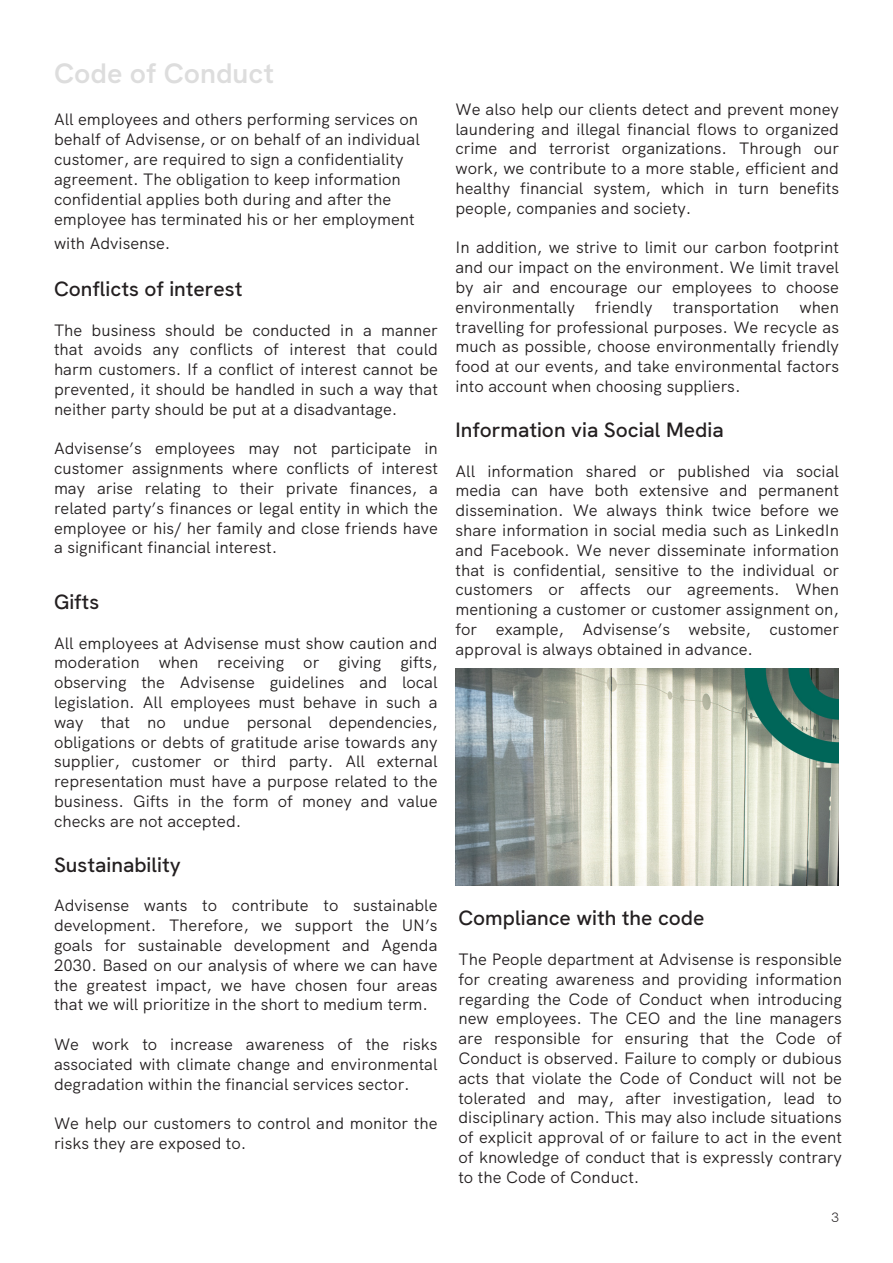
<style>
.page{position:relative;width:893px;height:1263px;background:#fff}
.page>*{position:absolute;margin:0;border:0;box-sizing:border-box;transform-origin:0 0}
.t1{font:600 28.5px "HK Grotesk";color:#ddd}
.t2{font:500 21px "HK Grotesk";color:#231f20}
.t3{font:16.5px/19.8px "HK Grotesk";color:#231f20;text-align:justify}
.t4{font:300 13.5px "HK Grotesk";color:#231f20}
</style>
<div class="page">
<img style="left:456px;top:669px;width:383px;height:217px">
<p class="t1" style="left:54px;top:55px;width:222px">Code of Conduct</p>
<p class="t3" style="left:54px;top:108px;width:367px;text-align:left">All employees and others performing services on behalf of Advisense, or on behalf of an individual customer, are required to sign a confidentiality agreement. The obligation to keep information confidential applies both during and after the employee has terminated his or her employment</p>
<p class="t3" style="left:54px;top:232px;width:118px">with Advisense.</p>
<p class="t2" style="left:54px;top:275px;width:190px">Conflicts of interest</p>
<p class="t3" style="left:54px;top:318px;width:385px">The business should be conducted in a manner that avoids any conflicts of interest that could harm customers. If a conflict of interest cannot be prevented, it should be handled in such a way that neither party should be put at a disadvantage.</p>
<p class="t3" style="left:54px;top:437px;width:385px">Advisense’s employees may not participate in customer assignments where conflicts of interest may arise relating to their private finances, a related party’s finances or legal entity in which the employee or his/ her family and close friends have a significant financial interest.</p>
<p class="t2" style="left:54px;top:588px;width:47px">Gifts</p>
<p class="t3" style="left:54px;top:631px;width:385px">All employees at Advisense must show caution and moderation when receiving or giving gifts, observing the Advisense guidelines and local legislation. All employees must behave in such a way that no undue personal dependencies, obligations or debts of gratitude arise towards any supplier, customer or third party. All external representation must have a purpose related to the business. Gifts in the form of money and value checks are not accepted.</p>
<p class="t2" style="left:54px;top:851px;width:128px">Sustainability</p>
<p class="t3" style="left:54px;top:894px;width:385px">Advisense wants to contribute to sustainable development. Therefore, we support the UN’s goals for sustainable development and Agenda 2030. Based on our analysis of where we can have the greatest impact, we have chosen four areas that we will prioritize in the short to medium term.</p>
<p class="t3" style="left:54px;top:1033px;width:385px">We work to increase awareness of the risks associated with climate change and environmental degradation within the financial services sector.</p>
<p class="t3" style="left:54px;top:1112px;width:385px">We help our customers to control and monitor the risks they are exposed to.</p>
<p class="t3" style="left:455px;top:98px;width:385px">We also help our clients detect and prevent money laundering and illegal financial flows to organized crime and terrorist organizations. Through our work, we contribute to a more stable, efficient and healthy financial system, which in turn benefits people, companies and society.</p>
<p class="t3" style="left:455px;top:236px;width:385px">In addition, we strive to limit our carbon footprint and our impact on the environment. We limit travel by air and encourage our employees to choose environmentally friendly transportation when travelling for professional purposes. We recycle as much as possible, choose environmentally friendly food at our events, and take environmental factors into account when choosing suppliers.</p>
<p class="t2" style="left:455px;top:416px;width:270px">Information via Social Media</p>
<p class="t3" style="left:455px;top:459px;width:385px">All information shared or published via social media can have both extensive and permanent dissemination. We always think twice before we share information in social media such as LinkedIn and Facebook. We never disseminate information that is confidential, sensitive to the individual or customers or affects our agreements. When mentioning a customer or customer assignment on, for example, Advisense’s website, customer approval is always obtained in advance.</p>
<p class="t2" style="left:458px;top:904px;width:248px">Compliance with the code</p>
<p class="t3" style="left:458px;top:948px;width:385px">The People department at Advisense is responsible for creating awareness and providing information regarding the Code of Conduct when introducing new employees. The CEO and the line managers are responsible for ensuring that the Code of Conduct is observed. Failure to comply or dubious acts that violate the Code of Conduct will not be tolerated and may, after investigation, lead to disciplinary action. This may also include situations of explicit approval of or failure to act in the event of knowledge of conduct that is expressly contrary to the Code of Conduct.</p>
<p class="t4" style="left:831px;top:1209px;width:9px">3</p>
</div>
